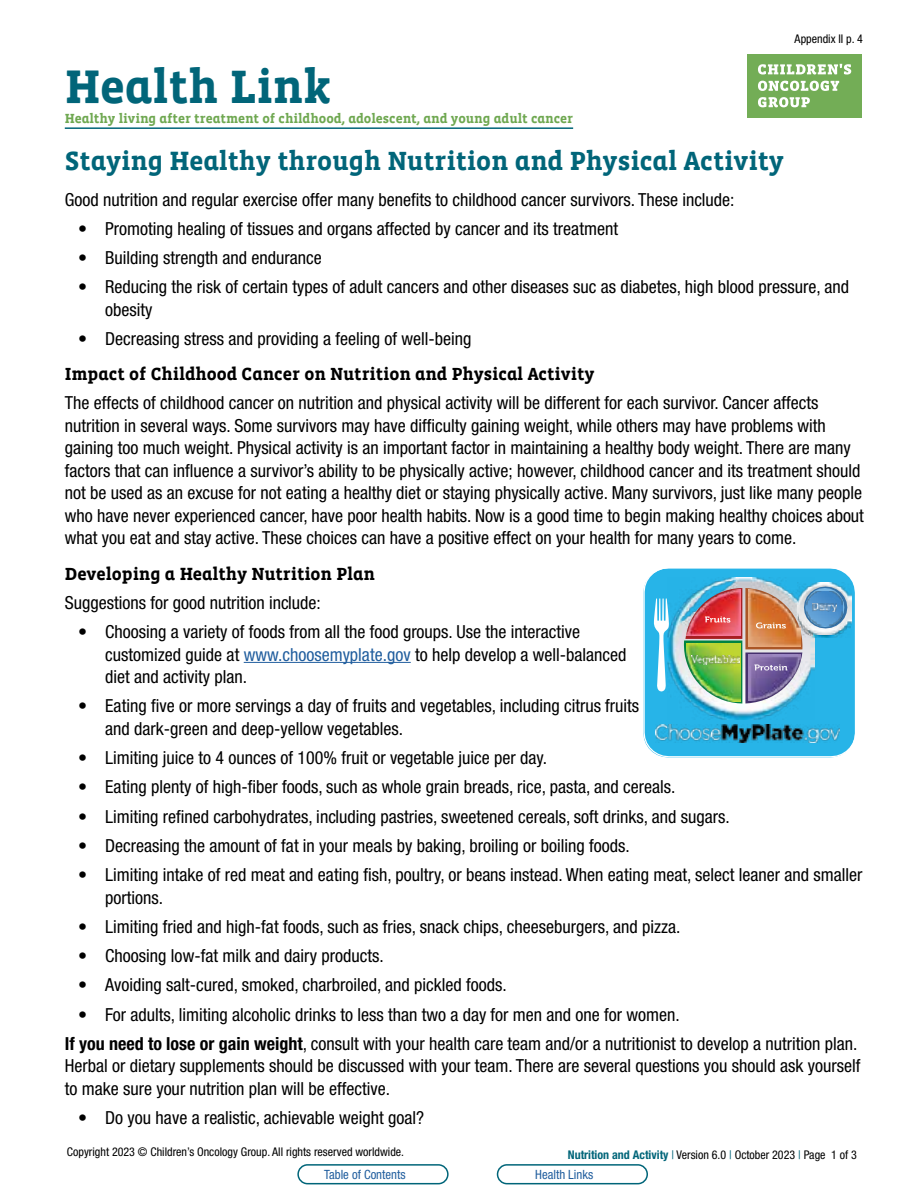
<style>
.page{position:relative;width:918px;height:1188px;background:#fff}
.page>*{position:absolute;margin:0;border:0;box-sizing:border-box;transform-origin:0 0}
.t1{font:700 48px "Vista Slab Alt";color:#016579}
.t2{font:700 27px "Vista Slab Alt";color:#016579}
.t3{font:condensed 18px/22.5px "Helvetica Neue LT Std";color:#000}
.t4{font:700 18px "Vista Slab Alt";color:#000}
.t5{font:700 13.5px "Vista Slab Alt";color:#6fa851}
.t6{font:condensed 12.75px "Helvetica Neue LT Std";color:#215e9e}
.t7{font:condensed 12px "Helvetica Neue LT Std";color:#000}
.s1{color:#215e9e}
.s2{font-weight:700}
.s3{font-weight:700;color:#016579}
.s4{color:#016579}
</style>
<div class="page">
<hr style="left:65px;top:127px;width:508px;height:2px;background:#016579">
<div style="left:747px;top:54px;width:115px;height:63px;background:#73ad56"></div>
<svg style="left:758px;top:81px;width:81px;height:10px"></svg>
<svg style="left:758px;top:97px;width:52px;height:10px"></svg>
<svg style="left:758px;top:64px;width:93px;height:11px"></svg>
<div style="left:297px;top:1164px;width:152px;height:20px;border:2px solid #006579;border-radius:9px"></div>
<div style="left:497px;top:1164px;width:151px;height:20px;border:2px solid #006579;border-radius:9px"></div>
<hr style="left:244px;top:662px;width:167px;height:1px;background:#215e9e">
<img style="left:643px;top:568px;width:212px;height:189px">
<h1 class="t1" style="left:65px;top:62px;width:268px">Health Link</h1>
<p class="t5" style="left:65px;top:111px;width:510px">Healthy living after treatment of childhood, adolescent, and young adult cancer</p>
<p class="t7" style="left:795px;top:32px;width:70px">Appendix II p. 4</p>
<h2 class="t2" style="left:65px;top:147px;width:721px">Staying Healthy through Nutrition and Physical Activity</h2>
<p class="t3" style="left:65px;top:188px;width:671px">Good nutrition and regular exercise offer many benefits to childhood cancer survivors. These include:</p>
<p class="t3" style="left:78px;top:217px;width:541px">• Promoting healing of tissues and organs affected by cancer and its treatment</p>
<p class="t3" style="left:78px;top:246px;width:245px">• Building strength and endurance</p>
<p class="t3" style="left:105px;top:276px;width:745px;text-indent:-27px">• Reducing the risk of certain types of adult cancers and other diseases suc as diabetes, high blood pressure, and obesity</p>
<p class="t3" style="left:78px;top:327px;width:395px">• Decreasing stress and providing a feeling of well-being</p>
<p class="t4" style="left:65px;top:365px;width:531px">Impact of Childhood Cancer on Nutrition and Physical Activity</p>
<p class="t3" style="left:65px;top:392px;width:801px">The effects of childhood cancer on nutrition and physical activity will be different for each survivor. Cancer affects nutrition in several ways. Some survivors may have difficulty gaining weight, while others may have problems with gaining too much weight. Physical activity is an important factor in maintaining a healthy body weight. There are many factors that can influence a survivor’s ability to be physically active; however, childhood cancer and its treatment should not be used as an excuse for not eating a healthy diet or staying physically active. Many survivors, just like many people who have never experienced cancer, have poor health habits. Now is a good time to begin making healthy choices about what you eat and stay active. These choices can have a positive effect on your health for many years to come.</p>
<p class="t4" style="left:65px;top:564px;width:312px">Developing a Healthy Nutrition Plan</p>
<p class="t3" style="left:65px;top:591px;width:258px">Suggestions for good nutrition include:</p>
<p class="t3" style="left:105px;top:620px;width:523px;text-indent:-27px">• Choosing a variety of foods from all the food groups. Use the interactive customized guide at <span class="s1">www.choosemyplate.gov</span> to help develop a well-balanced diet and activity plan.</p>
<p class="t3" style="left:105px;top:695px;width:536px;text-indent:-27px">• Eating five or more servings a day of fruits and vegetables, including citrus fruits and dark-green and deep-yellow vegetables.</p>
<p class="t3" style="left:78px;top:746px;width:470px">• Limiting juice to 4 ounces of 100% fruit or vegetable juice per day.</p>
<p class="t3" style="left:78px;top:776px;width:599px">• Eating plenty of high-fiber foods, such as whole grain breads, rice, pasta, and cereals.</p>
<p class="t3" style="left:78px;top:805px;width:653px">• Limiting refined carbohydrates, including pastries, sweetened cereals, soft drinks, and sugars.</p>
<p class="t3" style="left:78px;top:834px;width:553px">• Decreasing the amount of fat in your meals by baking, broiling or boiling foods.</p>
<p class="t3" style="left:105px;top:863px;width:759px;text-indent:-27px">• Limiting intake of red meat and eating fish, poultry, or beans instead. When eating meat, select leaner and smaller portions.</p>
<p class="t3" style="left:78px;top:915px;width:604px">• Limiting fried and high-fat foods, such as fries, snack chips, cheeseburgers, and pizza.</p>
<p class="t3" style="left:78px;top:944px;width:307px">• Choosing low-fat milk and dairy products.</p>
<p class="t3" style="left:78px;top:974px;width:430px">• Avoiding salt-cured, smoked, charbroiled, and pickled foods.</p>
<p class="t3" style="left:65px;top:999px;width:794px;line-height:29.2px;text-indent:14px">• For adults, limiting alcoholic drinks to less than two a day for men and one for women.<br><span class="s2">If you need to lose or gain weight</span>, consult with your health care team and/or a nutritionist to develop a nutrition plan.</p>
<p class="t3" style="left:65px;top:1055px;width:797px">Herbal or dietary supplements should be discussed with your team. There are several questions you should ask yourself to make sure your nutrition plan will be effective.</p>
<p class="t3" style="left:78px;top:1106px;width:347px">• Do you have a realistic, achievable weight goal?</p>
<p class="t7" style="left:568px;top:1148px;width:291px"><span class="s3">Nutrition and Activity</span> <span class="s4">|</span> Version 6.0 <span class="s4">|</span> October 2023 <span class="s4">|</span> Page 1 of 3</p>
<p class="t7" style="left:67px;top:1145px;width:339px">Copyright 2023 © Children’s Oncology Group. All rights reserved worldwide.</p>
<p class="t6" style="left:324px;top:1167px;width:83px">Table of Contents</p>
<p class="t6" style="left:535px;top:1167px;width:60px">Health Links</p>
</div>
